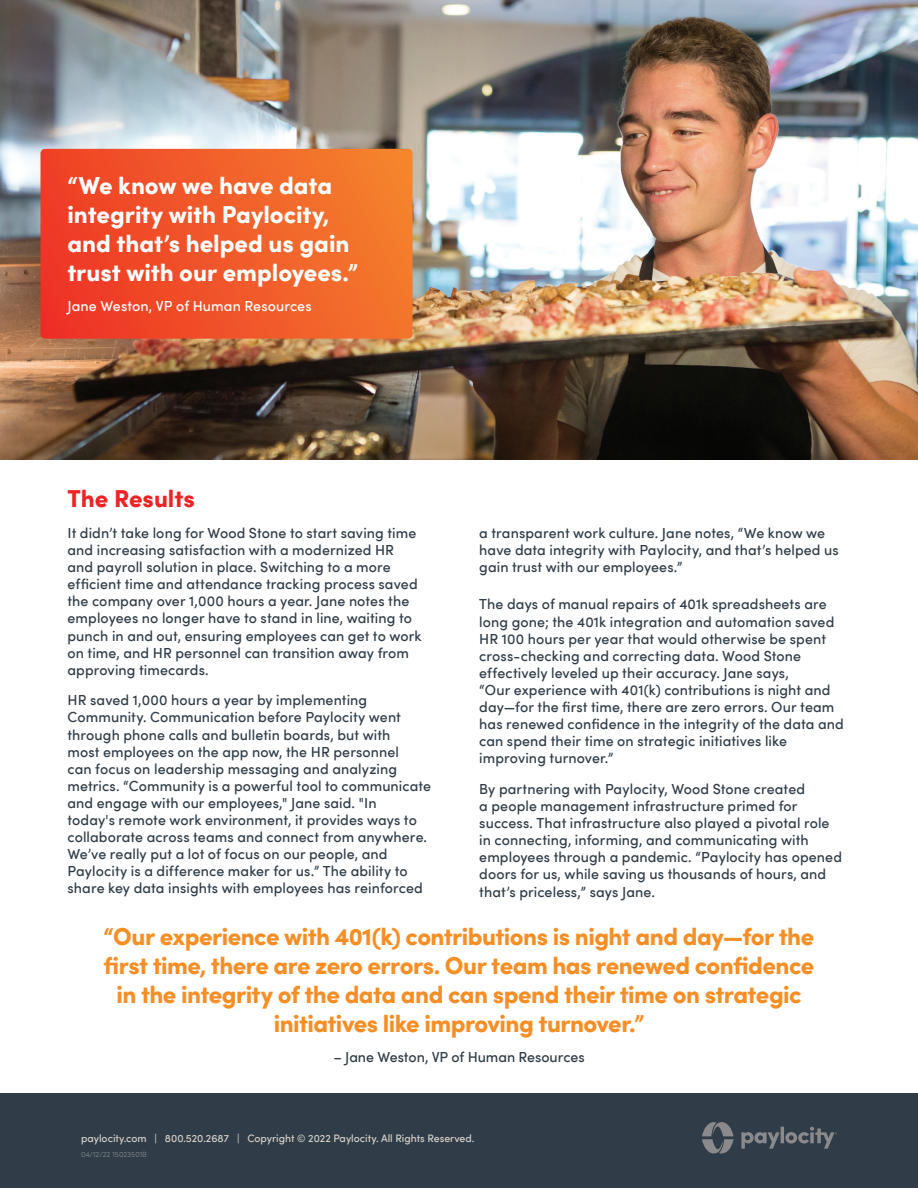
<style>
.page{position:relative;width:918px;height:1188px;background:#fff}
.page>*{position:absolute;margin:0;border:0;box-sizing:border-box;transform-origin:0 0}
.t1{font:900 24px/28.8px "Sofia Pro";letter-spacing:-.02em;color:#f68e26;text-align:center}
.t2{font:900 24px/28.8px "Sofia Pro";color:#fff}
.t3{font:900 24px "Sofia Pro";letter-spacing:-.005em;color:#ee2325}
.t4{font:500 14.25px/17.1px "Sofia Pro";letter-spacing:.005em;color:#303d48}
.t5{font:500 14.25px "Sofia Pro";letter-spacing:.005em;color:#fff}
.t6{font:500 10.5px "Sofia Pro";color:#d6d1c9}
.t7{font:300 7.5px "Sofia Pro";color:#8a8b8e}
</style>
<div class="page">
<div style="left:0;top:1094px;width:918px;height:94px;background:#303d48"></div>
<svg style="left:702px;top:1122px;width:32px;height:31px"></svg>
<svg style="left:741px;top:1127px;width:96px;height:22px"></svg>
<img style="left:0;top:1px;width:918px;height:459px">
<svg style="left:40px;top:149px;width:373px;height:190px"></svg>
<h1 class="t2" style="left:68px;top:169px;width:292px">“We know we have data integrity with Paylocity, and that’s helped us gain trust with our employees.”</h1>
<p class="t5" style="left:68px;top:296px;width:246px">Jane Weston, VP of Human Resources</p>
<h1 class="t3" style="left:68px;top:480px;width:129px">The Results</h1>
<p class="t4" style="left:68px;top:524px;width:356px">It didn’t take long for Wood Stone to start saving time and increasing satisfaction with a modernized HR and payroll solution in place. Switching to a more efficient time and attendance tracking process saved the company over 1,000 hours a year. Jane notes the employees no longer have to stand in line, waiting to punch in and out, ensuring employees can get to work on time, and HR personnel can transition away from approving timecards.</p>
<p class="t4" style="left:68px;top:691px;width:365px">HR saved 1,000 hours a year by implementing Community. Communication before Paylocity went through phone calls and bulletin boards, but with<br>most employees on the app now, the HR personnel<br>can focus on leadership messaging and analyzing metrics. “Community is a powerful tool to communicate and engage with our employees," Jane said. "In<br>today's remote work environment, it provides ways to collaborate across teams and connect from anywhere.<br>We’ve really put a lot of focus on our people, and Paylocity is a difference maker for us.” The ability to share key data insights with employees has reinforced</p>
<p class="t4" style="left:479px;top:524px;width:361px">a transparent work culture. Jane notes, “We know we have data integrity with Paylocity, and that’s helped us gain trust with our employees.”</p>
<p class="t4" style="left:479px;top:595px;width:366px">The days of manual repairs of 401k spreadsheets are long gone; the 401k integration and automation saved HR 100 hours per year that would otherwise be spent cross-checking and correcting data. Wood Stone effectively leveled up their accuracy. Jane says,<br>“Our experience with 401(k) contributions is night and day—for the first time, there are zero errors. Our team has renewed confidence in the integrity of the data and can spend their time on strategic initiatives like improving turnover.”</p>
<p class="t4" style="left:479px;top:780px;width:364px">By partnering with Paylocity, Wood Stone created<br>a people management infrastructure primed for success. That infrastructure also played a pivotal role in connecting, informing, and communicating with employees through a pandemic. “Paylocity has opened doors for us, while saving us thousands of hours, and that’s priceless,” says Jane.</p>
<p class="t1" style="left:104px;top:920px;width:712px">“Our experience with 401(k) contributions is night and day—for the first time, there are zero errors. Our team has renewed confidence in the integrity of the data and can spend their time on strategic initiatives like improving turnover.”</p>
<p class="t4" style="left:333px;top:1048px;width:253px">– Jane Weston, VP of Human Resources</p>
<p class="t6" style="left:81px;top:1130px;width:395px">paylocity.com | 800.520.2687 | Copyright © 2022 Paylocity. All Rights Reserved.</p>
<p class="t7" style="left:81px;top:1149px;width:68px">04/12/22 15023501B</p>
</div>
